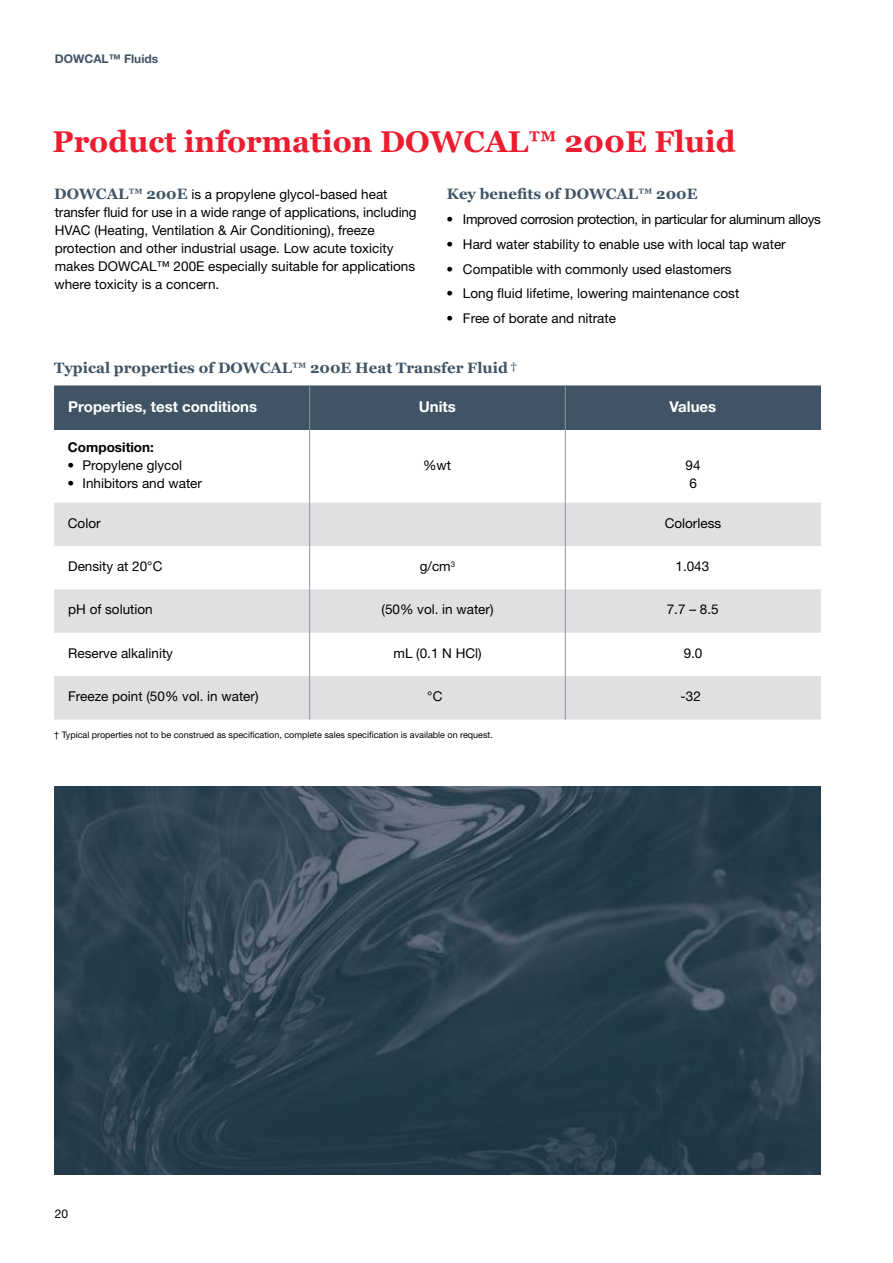
<style>
.page{position:relative;width:893px;height:1263px;background:#fff}
.page>*{position:absolute;margin:0;border:0;box-sizing:border-box;transform-origin:0 0}
.t1{font:700 30px "Georgia";color:#ed1c2f}
.t2{font:700 15px "Georgia";color:#415465}
.t3{font:700 15px "Helvetica Neue LT Std";color:#fff}
.t4{font:13.5px/18px "Helvetica Neue LT Std";color:#000}
.t5{font:13.5px "Helvetica Neue LT Std";letter-spacing:-.025em;color:#000}
.t6{font:700 13.5px "Helvetica Neue LT Std";color:#000}
.t7{font:700 12px "Helvetica Neue LT Std";color:#415465}
.t8{font:12px "Helvetica Neue LT Std";color:#000}
.t9{font:9px "Helvetica Neue LT Std";color:#000}
.s1{font-family:"Georgia";font-weight:700;font-size:15px;color:#415465}
</style>
<div class="page">
<div style="left:54px;top:385px;width:767px;height:45px;background:#415465"></div>
<svg style="left:54px;top:503px;width:767px;height:216px;fill:#e0e0e3"></svg>
<hr style="left:309px;top:385px;width:1px;height:45px;background:#8f94a0">
<hr style="left:565px;top:385px;width:1px;height:45px;background:#8f94a0">
<hr style="left:309px;top:430px;width:1px;height:73px;background:#8f94a0">
<hr style="left:565px;top:430px;width:1px;height:73px;background:#8f94a0">
<hr style="left:309px;top:503px;width:1px;height:43px;background:#8f94a0">
<hr style="left:565px;top:503px;width:1px;height:43px;background:#8f94a0">
<hr style="left:309px;top:546px;width:1px;height:43px;background:#8f94a0">
<hr style="left:565px;top:546px;width:1px;height:43px;background:#8f94a0">
<hr style="left:309px;top:589px;width:1px;height:44px;background:#8f94a0">
<hr style="left:565px;top:589px;width:1px;height:44px;background:#8f94a0">
<hr style="left:309px;top:633px;width:1px;height:43px;background:#8f94a0">
<hr style="left:565px;top:633px;width:1px;height:43px;background:#8f94a0">
<hr style="left:309px;top:676px;width:1px;height:43px;background:#8f94a0">
<hr style="left:565px;top:676px;width:1px;height:43px;background:#8f94a0">
<img style="left:54px;top:786px;width:767px;height:388px">
<p class="t7" style="left:55px;top:51px;width:105px">DOWCAL™ Fluids</p>
<h1 class="t1" style="left:53px;top:122px;width:685px">Product information DOWCAL™ 200E Fluid</h1>
<p class="t4" style="left:54px;top:185px;width:364px"><span class="s1">DOWCAL™ 200E</span> is a propylene glycol-based heat transfer fluid for use in a wide range of applications, including HVAC (Heating, Ventilation &amp; Air Conditioning), freeze protection and other industrial usage. Low acute toxicity makes DOWCAL™ 200E especially suitable for applications where toxicity is a concern.</p>
<p class="t2" style="left:447px;top:184px;width:252px">Key benefits of DOWCAL™ 200E</p>
<p class="t5" style="left:446px;top:211px;width:376px">• Improved corrosion protection, in particular for aluminum alloys</p>
<p class="t4" style="left:446px;top:235px;width:341px">• Hard water stability to enable use with local tap water</p>
<p class="t4" style="left:446px;top:260px;width:287px">• Compatible with commonly used elastomers</p>
<p class="t4" style="left:446px;top:284px;width:294px">• Long fluid lifetime, lowering maintenance cost</p>
<p class="t4" style="left:446px;top:309px;width:171px">• Free of borate and nitrate</p>
<p class="t2" style="left:54px;top:358px;width:465px">Typical properties of DOWCAL™ 200E Heat Transfer Fluid†</p>
<p class="t3" style="left:68px;top:397px;width:190px">Properties, test conditions</p>
<p class="t3" style="left:419px;top:397px;width:39px">Units</p>
<p class="t3" style="left:670px;top:397px;width:48px">Values</p>
<p class="t6" style="left:68px;top:438px;width:87px">Composition:</p>
<p class="t4" style="left:68px;top:456px;width:116px">• Propylene glycol</p>
<p class="t4" style="left:68px;top:474px;width:136px">• Inhibitors and water</p>
<p class="t4" style="left:423px;top:456px;width:29px">%wt</p>
<p class="t4" style="left:686px;top:456px;width:17px">94<br>6</p>
<p class="t4" style="left:68px;top:514px;width:34px">Color</p>
<p class="t4" style="left:665px;top:514px;width:58px">Colorless</p>
<p class="t4" style="left:68px;top:557px;width:96px">Density at 20°C</p>
<p class="t4" style="left:420px;top:557px;width:37px">g/cm<sup>3</sup></p>
<p class="t4" style="left:675px;top:557px;width:35px">1.043</p>
<p class="t4" style="left:68px;top:600px;width:86px">pH of solution</p>
<p class="t4" style="left:382px;top:600px;width:113px">(50% vol. in water)</p>
<p class="t4" style="left:667px;top:600px;width:53px">7.7 – 8.5</p>
<p class="t4" style="left:68px;top:644px;width:106px">Reserve alkalinity</p>
<p class="t4" style="left:393px;top:644px;width:90px">mL (0. 1 N HCl)</p>
<p class="t4" style="left:684px;top:644px;width:20px">9.0</p>
<p class="t4" style="left:68px;top:687px;width:192px">Freeze point (50% vol. in water)</p>
<p class="t4" style="left:427px;top:687px;width:17px">°C</p>
<p class="t4" style="left:681px;top:687px;width:22px">-32</p>
<p class="t9" style="left:54px;top:729px;width:439px">† Typical properties not to be construed as specification, complete sales specification is available on request.</p>
<p class="t8" style="left:55px;top:1206px;width:15px">20</p>
</div>
